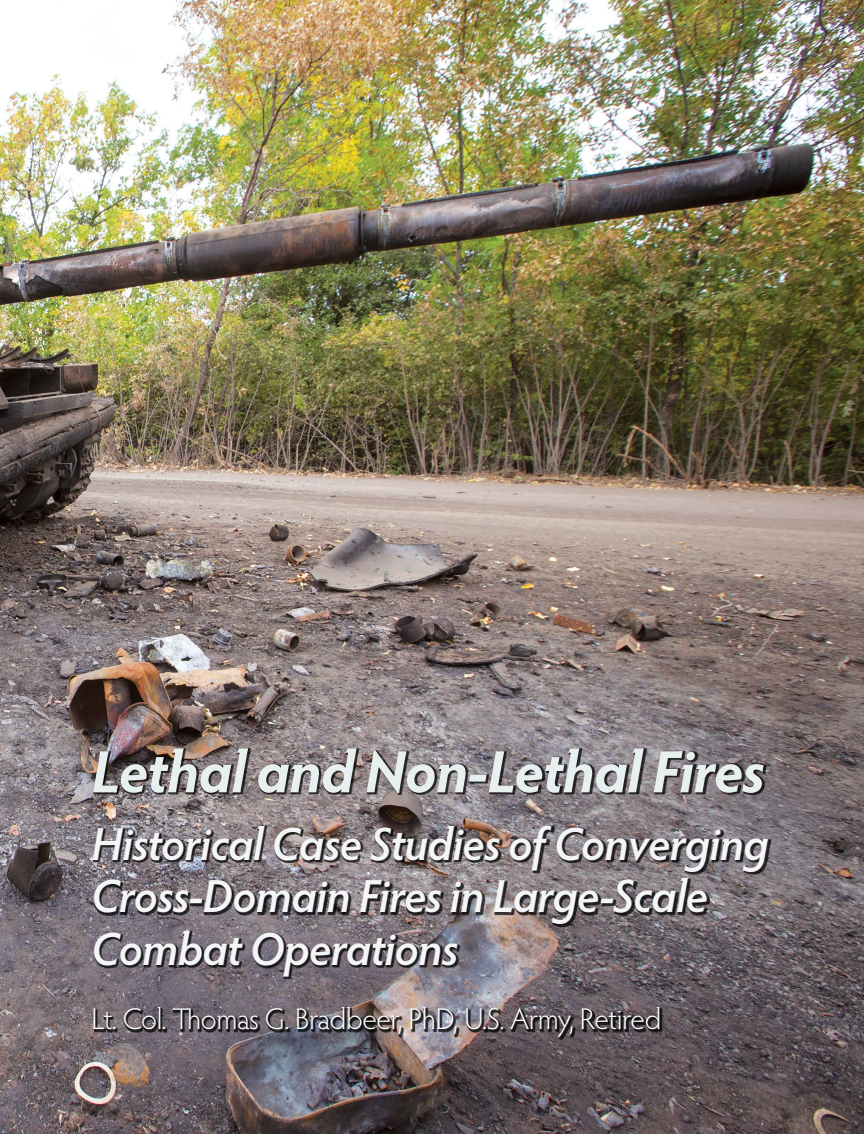
<style>
.page{position:relative;width:864px;height:1134px;background:#fff}
.page>*{position:absolute;margin:0;border:0;box-sizing:border-box;transform-origin:0 0}
.t1{font:italic 700 60px "Hypatia Sans Pro";letter-spacing:-.015em;color:#e8efef}
.t2{font:italic 600 46.5px/52.5px "Hypatia Sans Pro";letter-spacing:-.015em;color:#f4f5f7}
.t3{font:300 30px "Hypatia Sans Pro";letter-spacing:-.015em;color:#fff}
</style>
<div class="page">
<img style="left:0;top:0;width:864px;height:1134px">
<div style="left:93px;top:748px;width:679px;height:231px;background:#000;opacity:.75"></div>
<div style="left:94px;top:1007px;width:568px;height:33px;background:#000;opacity:.75"></div>
<p class="t1" style="left:91px;top:730px;width:675px">Lethal and Non-Lethal Fires</p>
<p class="t2" style="left:91px;top:816px;width:679px">Historical Case Studies of Converging<br>Cross-Domain Fires in Large-Scale<br>Combat Operations</p>
<p class="t3" style="left:92px;top:999px;width:571px">Lt. Col. Thomas G. Bradbeer, PhD, U.S. Army, Retired</p>
</div>
